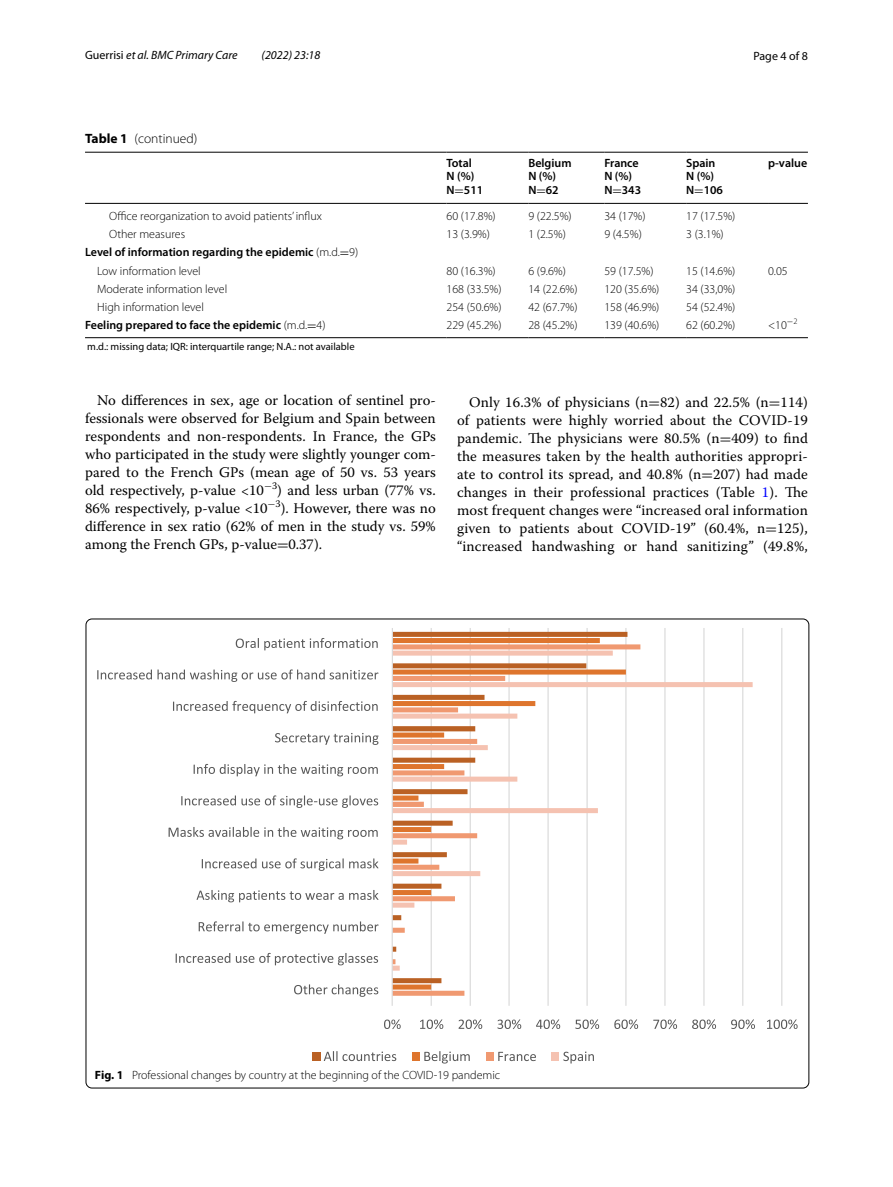
<style>
.page{position:relative;width:893px;height:1187px;background:#fff}
.page>*{position:absolute;margin:0;border:0;box-sizing:border-box;transform-origin:0 0}
.t1{font:14.7px/18px "Warnock Pro";letter-spacing:.005em;color:#000;text-align:justify}
.t2{font:300 13.5px "Myriad Pro";color:#000}
.t3{font:300 12px "Myriad Pro";color:#000}
.t4{font:600 12px/13.5px "Myriad Pro";color:#000}
.t5{font:italic 12px "Myriad Pro";color:#000}
.t6{font:12px "Myriad Pro";color:#000}
.t7{font:10.5px "Myriad Pro";color:#000}
.s1{font-style:normal}
.s2{font-weight:700}
.s3{font-family:"MTSY";font-weight:400}
.s4{font-weight:300}
.s5{font-family:"MTSY"}
.s6{color:#00f}
</style>
<div class="page">
<hr style="left:85px;top:152px;width:361px;height:1px;background:#000">
<hr style="left:85px;top:203px;width:361px;height:1px;background:#000">
<hr style="left:446px;top:152px;width:82px;height:1px;background:#000">
<hr style="left:446px;top:203px;width:82px;height:1px;background:#000">
<hr style="left:528px;top:152px;width:76px;height:1px;background:#000">
<hr style="left:528px;top:203px;width:76px;height:1px;background:#000">
<hr style="left:604px;top:152px;width:82px;height:1px;background:#000">
<hr style="left:604px;top:203px;width:82px;height:1px;background:#000">
<hr style="left:686px;top:152px;width:82px;height:1px;background:#000">
<hr style="left:686px;top:203px;width:82px;height:1px;background:#000">
<hr style="left:768px;top:152px;width:40px;height:1px;background:#000">
<hr style="left:768px;top:203px;width:40px;height:1px;background:#000">
<hr style="left:85px;top:337px;width:361px;height:1px;background:#000">
<hr style="left:446px;top:337px;width:82px;height:1px;background:#000">
<hr style="left:528px;top:337px;width:76px;height:1px;background:#000">
<hr style="left:604px;top:337px;width:82px;height:1px;background:#000">
<hr style="left:686px;top:337px;width:82px;height:1px;background:#000">
<hr style="left:768px;top:337px;width:40px;height:1px;background:#000">
<hr style="left:431px;top:628px;width:1px;height:377px;background:#d9d9d9">
<hr style="left:470px;top:628px;width:1px;height:377px;background:#d9d9d9">
<hr style="left:508px;top:628px;width:2px;height:377px;background:#d9d9d9">
<hr style="left:547px;top:628px;width:2px;height:377px;background:#d9d9d9">
<hr style="left:586px;top:628px;width:2px;height:377px;background:#d9d9d9">
<hr style="left:625px;top:628px;width:1px;height:377px;background:#d9d9d9">
<hr style="left:664px;top:628px;width:1px;height:377px;background:#d9d9d9">
<hr style="left:703px;top:628px;width:1px;height:377px;background:#d9d9d9">
<hr style="left:742px;top:628px;width:1px;height:377px;background:#d9d9d9">
<hr style="left:781px;top:628px;width:1px;height:377px;background:#d9d9d9">
<svg style="left:640px;top:650px;width:113px;height:320px"></svg>
<svg style="left:393px;top:644px;width:247px;height:351px"></svg>
<svg style="left:393px;top:631px;width:234px;height:352px"></svg>
<hr style="left:392px;top:628px;width:1px;height:377px;background:#d9d9d9">
<svg style="left:384px;top:1019px;width:17px;height:9px"></svg>
<svg style="left:420px;top:1019px;width:23px;height:9px"></svg>
<svg style="left:459px;top:1019px;width:23px;height:9px"></svg>
<svg style="left:497px;top:1019px;width:24px;height:9px"></svg>
<svg style="left:536px;top:1019px;width:24px;height:9px"></svg>
<svg style="left:575px;top:1019px;width:24px;height:9px"></svg>
<svg style="left:614px;top:1019px;width:24px;height:9px"></svg>
<svg style="left:653px;top:1019px;width:24px;height:9px"></svg>
<svg style="left:692px;top:1019px;width:24px;height:9px"></svg>
<svg style="left:731px;top:1019px;width:24px;height:9px"></svg>
<svg style="left:767px;top:1019px;width:31px;height:9px"></svg>
<svg style="left:294px;top:984px;width:84px;height:12px"></svg>
<svg style="left:176px;top:952px;width:202px;height:13px"></svg>
<svg style="left:199px;top:921px;width:179px;height:12px"></svg>
<svg style="left:197px;top:890px;width:181px;height:12px"></svg>
<svg style="left:202px;top:858px;width:176px;height:12px"></svg>
<svg style="left:169px;top:827px;width:209px;height:12px"></svg>
<svg style="left:181px;top:795px;width:197px;height:12px"></svg>
<svg style="left:194px;top:764px;width:184px;height:12px"></svg>
<svg style="left:275px;top:733px;width:104px;height:11px"></svg>
<svg style="left:173px;top:700px;width:205px;height:13px"></svg>
<svg style="left:97px;top:669px;width:281px;height:13px"></svg>
<svg style="left:236px;top:638px;width:142px;height:12px"></svg>
<div style="left:312px;top:1052px;width:8px;height:8px;background:#ba6124"></div>
<svg style="left:324px;top:1051px;width:72px;height:9px"></svg>
<div style="left:412px;top:1052px;width:8px;height:8px;background:#de752d"></div>
<svg style="left:424px;top:1051px;width:46px;height:12px"></svg>
<div style="left:486px;top:1052px;width:8px;height:8px;background:#f09971"></div>
<svg style="left:498px;top:1051px;width:38px;height:9px"></svg>
<div style="left:551px;top:1052px;width:8px;height:8px;background:#f5c2b1"></div>
<svg style="left:563px;top:1051px;width:31px;height:12px"></svg>
<p class="t5" style="left:85px;top:48px;width:154px"><span class="s1">Guerrisi</span> et al. BMC Primary Care</p>
<p class="t5" style="left:262px;top:48px;width:60px">(2022) 23:18</p>
<p class="t6" style="left:753px;top:48px;width:56px">Page 4 of 8</p>
<p class="t2" style="left:85px;top:131px;width:114px"><span class="s2">Table 1</span> (continued)</p>
<p class="t4" style="left:446px;top:155px;width:38px">Total<br>N (%)<br>N<span class="s3">=</span>511</p>
<p class="t4" style="left:528px;top:155px;width:45px">Belgium<br>N (%)<br>N<span class="s3">=</span>62</p>
<p class="t4" style="left:604px;top:155px;width:38px">France<br>N (%)<br>N<span class="s3">=</span>343</p>
<p class="t4" style="left:686px;top:155px;width:38px">Spain<br>N (%)<br>N<span class="s3">=</span>106</p>
<p class="t4" style="left:768px;top:155px;width:41px">p-value</p>
<p class="t3" style="left:109px;top:209px;width:214px">Office reorganization to avoid patients’ influx</p>
<p class="t3" style="left:446px;top:209px;width:51px">60 (17.8%)</p>
<p class="t3" style="left:528px;top:209px;width:45px">9 (22.5%)</p>
<p class="t3" style="left:604px;top:209px;width:43px">34 (17%)</p>
<p class="t3" style="left:686px;top:209px;width:51px">17 (17.5%)</p>
<p class="t3" style="left:109px;top:228px;width:78px">Other measures</p>
<p class="t3" style="left:446px;top:228px;width:45px">13 (3.9%)</p>
<p class="t3" style="left:528px;top:228px;width:39px">1 (2.5%)</p>
<p class="t3" style="left:604px;top:228px;width:39px">9 (4.5%)</p>
<p class="t3" style="left:686px;top:228px;width:39px">3 (3.1%)</p>
<p class="t4" style="left:97px;top:243px;width:263px;line-height:18.1px;text-indent:-12px">Level of information regarding the epidemic <span class="s4">(m.d.</span><span class="s3">=</span><span class="s4">9)<br>Low information level</span></p>
<p class="t3" style="left:447px;top:264px;width:51px">80 (16.3%)</p>
<p class="t3" style="left:528px;top:264px;width:39px">6 (9.6%)</p>
<p class="t3" style="left:604px;top:264px;width:51px">59 (17.5%)</p>
<p class="t3" style="left:686px;top:264px;width:51px">15 (14.6%)</p>
<p class="t3" style="left:768px;top:264px;width:21px">0.05</p>
<p class="t3" style="left:97px;top:282px;width:132px">Moderate information level</p>
<p class="t3" style="left:447px;top:282px;width:57px">168 (33.5%)</p>
<p class="t3" style="left:528px;top:282px;width:51px">14 (22.6%)</p>
<p class="t3" style="left:604px;top:282px;width:57px">120 (35.6%)</p>
<p class="t3" style="left:686px;top:282px;width:51px">34 (33,0%)</p>
<p class="t3" style="left:97px;top:300px;width:108px">High information level</p>
<p class="t3" style="left:447px;top:300px;width:57px">254 (50.6%)</p>
<p class="t3" style="left:528px;top:300px;width:51px">42 (67.7%)</p>
<p class="t3" style="left:604px;top:300px;width:57px">158 (46.9%)</p>
<p class="t3" style="left:686px;top:300px;width:51px">54 (52.4%)</p>
<p class="t4" style="left:85px;top:318px;width:242px">Feeling prepared to face the epidemic <span class="s4">(m.d.</span><span class="s3">=</span><span class="s4">4)</span></p>
<p class="t3" style="left:447px;top:318px;width:57px">229 (45.2%)</p>
<p class="t3" style="left:528px;top:318px;width:51px">28 (45.2%)</p>
<p class="t3" style="left:604px;top:318px;width:57px">139 (40.6%)</p>
<p class="t3" style="left:686px;top:318px;width:51px">62 (60.2%)</p>
<p class="t3" style="left:768px;top:318px;width:31px">&lt;10<sup>−</sup><sup>2</sup></p>
<p class="t7" style="left:87px;top:340px;width:269px">m.d.: missing data; IQR: interquartile range; N.A.: not available</p>
<p class="t1" style="left:85px;top:391px;width:352px;text-indent:12px">No differences in sex, age or location of sentinel pro&shy;fessionals were observed for Belgium and Spain between respondents and non-respondents. In France, the GPs who participated in the study were slightly younger com&shy;pared to the French GPs (mean age of 50 vs. 53 years old respectively, p-value &lt;10<sup>−</sup><sup>3</sup>) and less urban (77% vs.<br>86% respectively, p-value &lt;10<sup>−</sup><sup>3</sup>). However, there was no difference in sex ratio (62% of men in the study vs. 59% among the French GPs, p-value<span class="s5">=</span>0.37).</p>
<p class="t1" style="left:457px;top:393px;width:352px;text-indent:12px">Only 16.3% of physicians (n<span class="s5">=</span>82) and 22.5% (n<span class="s5">=</span>114) of patients were highly worried about the COVID-19 pandemic. The physicians were 80.5% (n<span class="s5">=</span>409) to find the measures taken by the health authorities appropri&shy;ate to control its spread, and 40.8% (n<span class="s5">=</span>207) had made changes in their professional practices (Table <span class="s6">1</span>). The most frequent changes were “increased oral information given to patients about COVID-19” (60.4%, n<span class="s5">=</span>125), “increased handwashing or hand sanitizing” (49.8%,</p>
<p class="t3" style="left:95px;top:1067px;width:407px"><span class="s2">Fig. 1</span> Professional changes by country at the beginning of the COVID-19 pandemic</p>
</div>
